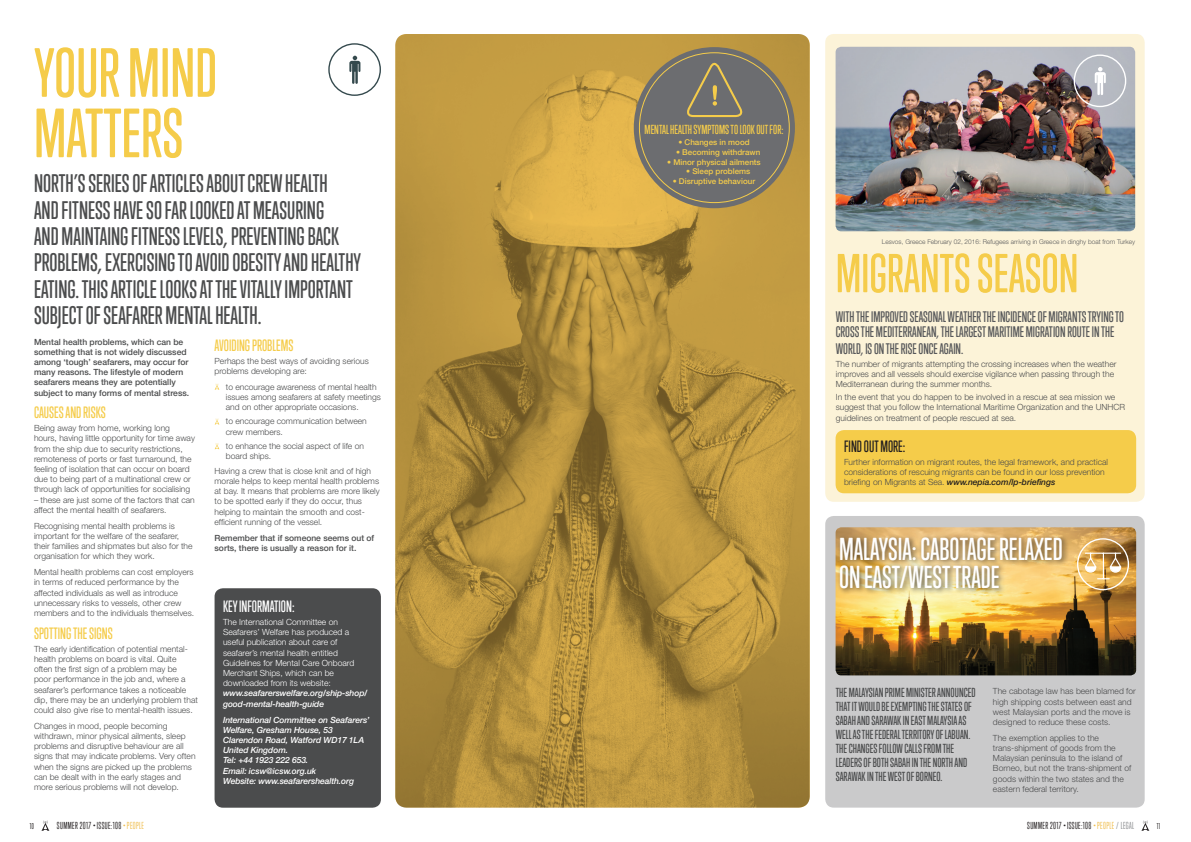
<style>
.page{position:relative;width:1191px;height:842px;background:#fff}
.page>*{position:absolute;margin:0;border:0;box-sizing:border-box;transform-origin:0 0}
.t1{font:500 63.5px/60.4px "Trump Soft Pro";color:#f5cc4a}
.t2{font:500 50px "Trump Soft Pro";color:#f5cc4a}
.t3{font:500 29px/28px "Trump Soft Pro";color:#fff}
.t4{font:500 23.2px/26.3px "Trump Soft Pro";color:#4b4c4d}
.t5{font:500 15px "Trump Soft Pro";color:#f5cc4a}
.t6{font:500 15px "Trump Soft Pro";color:#fff}
.t7{font:500 15px "Trump Soft Pro";color:#231f20}
.t8{font:500 14px/15px "Trump Soft Pro";color:#57585a}
.t9{font:500 12px/14px "Trump Soft Pro";color:#4b4c4d}
.t10{font:500 12px "Trump Soft Pro";color:#f5cc4a}
.t11{font:9.3px "Trump Soft Pro";letter-spacing:.04em;color:#231f20}
.t12{font:300 8.5px/10.2px "Helvetica Neue LT Std";color:#4b4c4d}
.t13{font:500 8.5px/10.2px "Helvetica Neue LT Std";color:#4b4c4d}
.t14{font:italic 500 8.5px/10.2px "Helvetica Neue LT Std";letter-spacing:-.01em;color:#fff}
.t15{font:300 8.5px/10.2px "Helvetica Neue LT Std";color:#fff}
.t16{font:500 8px "Helvetica Neue LT Std";color:#f5cc4a}
.t17{font:7.7px "Trump Gothic Pro";color:#231f20}
.t18{font:300 6.5px "Helvetica Neue LT Std";color:#57585a}
.s1{font-weight:500;font-style:italic;color:#231f20}
.s2{color:#f0bf51}
.s3{color:#8e9092}
</style>
<div class="page">
<svg style="left:41px;top:820px;width:8px;height:11px"></svg>
<svg style="left:1141px;top:820px;width:8px;height:11px"></svg>
<svg style="left:214px;top:384px;width:5px;height:6px"></svg>
<svg style="left:215px;top:418px;width:4px;height:6px"></svg>
<svg style="left:215px;top:443px;width:4px;height:6px"></svg>
<div style="left:328px;top:43px;width:53px;height:53px;border:1px solid #34494d;border-radius:50%"></div>
<svg style="left:349px;top:56px;width:11px;height:28px"></svg>
<div style="left:825px;top:516px;width:319px;height:292px;background:#cacacb;border-radius:9px"></div>
<div style="left:825px;top:34px;width:319px;height:468px;background:#fcf3d8;border-radius:9px"></div>
<img style="left:835px;top:47px;width:300px;height:184px">
<div style="left:1073px;top:55px;width:53px;height:52px;border:1px solid #fff;border-radius:50%"></div>
<svg style="left:1094px;top:67px;width:11px;height:28px"></svg>
<img style="left:835px;top:527px;width:301px;height:148px">
<div style="left:1077px;top:538px;width:52px;height:52px;border:1px solid #fff;border-radius:50%"></div>
<svg style="left:1083px;top:552px;width:38px;height:28px"></svg>
<div style="left:837px;top:534px;width:232px;height:61px;background:#231f20;opacity:.75"></div>
<svg style="left:395px;top:34px;width:415px;height:774px;background:#b7923e"></svg>
<div style="left:214px;top:588px;width:167px;height:220px;background:#4b4c4d;border-radius:9px"></div>
<div style="left:634px;top:47px;width:161px;height:161px;background:#6c6d70;border-radius:50%"></div>
<svg style="left:687px;top:62px;width:56px;height:56px"></svg>
<div style="left:835px;top:430px;width:301px;height:63px;background:#f5cc4a;border-radius:9px"></div>
<h1 class="t1" style="left:34px;top:43px;width:185px">YOUR MIND<br>MATTERS</h1>
<p class="t4" style="left:34px;top:171px;width:329px">NORTH’S SERIES OF ARTICLES ABOUT CREW HEALTH<br>AND FITNESS HAVE SO FAR LOOKED AT MEASURING<br>AND MAINTAING FITNESS LEVELS, PREVENTING BACK PROBLEMS, EXERCISING TO AVOID OBESITY AND HEALTHY EATING. THIS ARTICLE LOOKS AT THE VITALLY IMPORTANT SUBJECT OF SEAFARER MENTAL HEALTH.</p>
<p class="t13" style="left:34px;top:336px;width:157px">Mental health problems, which can be something that is not widely discussed among ‘tough’ seafarers, may occur for many reasons. The lifestyle of modern seafarers means they are potentially subject to many forms of mental stress.</p>
<h3 class="t5" style="left:34px;top:404px;width:73px">CAUSES AND RISKS</h3>
<p class="t12" style="left:34px;top:423px;width:162px">Being away from home, working long hours, having little opportunity for time away from the ship due to security restrictions, remoteness of ports or fast turnaround, the feeling of isolation that can occur on board due to being part of a multinational crew or through lack of opportunities for socialising</p>
<p class="t12" style="left:34px;top:494px;width:162px">– these are just some of the factors that can affect the mental health of seafarers.</p>
<p class="t12" style="left:34px;top:520px;width:160px">Recognising mental health problems is important for the welfare of the seafarer, their families and shipmates but also for the organisation for which they work.</p>
<p class="t12" style="left:34px;top:567px;width:162px">Mental health problems can cost employers in terms of reduced performance by the affected individuals as well as introduce unnecessary risks to vessels, other crew members and to the individuals themselves.</p>
<h3 class="t5" style="left:34px;top:624px;width:80px">SPOTTING THE SIGNS</h3>
<p class="t12" style="left:34px;top:643px;width:165px">The early identification of potential mental&shy;health problems on board is vital. Quite<br>often the first sign of a problem may be<br>poor performance in the job and, where a seafarer’s performance takes a noticeable dip, there may be an underlying problem that could also give rise to mental-health issues.</p>
<p class="t12" style="left:34px;top:720px;width:163px">Changes in mood, people becoming withdrawn, minor physical ailments, sleep problems and disruptive behaviour are all signs that may indicate problems. Very often when the signs are picked up the problems can be dealt with in the early stages and more serious problems will not develop.</p>
<h3 class="t5" style="left:214px;top:337px;width:80px">AVOIDING PROBLEMS</h3>
<p class="t12" style="left:214px;top:355px;width:156px">Perhaps the best ways of avoiding serious problems developing are:</p>
<p class="t12" style="left:226px;top:381px;width:156px">to encourage awareness of mental health issues among seafarers at safety meetings and on other appropriate occasions.</p>
<p class="t12" style="left:226px;top:416px;width:142px">to encourage communication between crew members.</p>
<p class="t12" style="left:226px;top:441px;width:140px">to enhance the social aspect of life on board ships.</p>
<p class="t12" style="left:214px;top:465px;width:167px">Having a crew that is close knit and of high morale helps to keep mental health problems at bay. It means that problems are more likely to be spotted early if they do occur, thus helping to maintain the smooth and cost&shy;efficient running of the vessel.</p>
<p class="t13" style="left:214px;top:532px;width:161px">Remember that if someone seems out of sorts, there is usually a reason for it.</p>
<h3 class="t6" style="left:223px;top:597px;width:73px">KEY INFORMATION:</h3>
<p class="t15" style="left:223px;top:617px;width:133px">The International Committee on<br>Seafarers’ Welfare has produced a useful publication about care of seafarer’s mental health entitled<br>Guidelines for Mental Care Onboard<br>Merchant Ships, which can be downloaded from its website:</p>
<p class="t14" style="left:223px;top:688px;width:146px">www.seafarerswelfare.org/ship-shop/ good-mental-health-guide</p>
<p class="t14" style="left:223px;top:714px;width:148px">International Committee on Seafarers’<br>Welfare, Gresham House, 53<br>Clarendon Road, Watford WD17 1LA<br>United Kingdom.<br>Tel: +44 1923 222 653.<br>Email: icsw@icsw.org.uk<br>Website: www.seafarershealth.org</p>
<h3 class="t10" style="left:644px;top:123px;width:140px">MENTAL HEALTH SYMPTOMS TO LOOK OUT FOR:</h3>
<p class="t16" style="left:678px;top:138px;width:73px">• Changes in mood</p>
<p class="t16" style="left:676px;top:147px;width:86px">• Becoming withdrawn</p>
<p class="t16" style="left:667px;top:157px;width:95px">• Minor physical ailments</p>
<p class="t16" style="left:686px;top:167px;width:66px">• Sleep problems</p>
<p class="t16" style="left:673px;top:176px;width:84px">• Disruptive behaviour</p>
<p class="t18" style="left:882px;top:238px;width:255px">Lesvos, Greece February 02, 2016: Refugees arriving in Greece in dinghy boat from Turkey</p>
<h2 class="t2" style="left:836px;top:244px;width:244px">MIGRANTS SEASON</h2>
<h3 class="t8" style="left:836px;top:309px;width:290px">WITH THE IMPROVED SEASONAL WEATHER THE INCIDENCE OF MIGRANTS TRYING TO<br>CROSS THE MEDITERRANEAN, THE LARGEST MARITIME MIGRATION ROUTE IN THE</h3>
<h3 class="t8" style="left:836px;top:341px;width:129px">WORLD, IS ON THE RISE ONCE AGAIN.</h3>
<p class="t12" style="left:836px;top:358px;width:282px">The number of migrants attempting the crossing increases when the weather improves and all vessels should exercise vigilance when passing through the<br>Mediterranean during the summer months.</p>
<p class="t12" style="left:836px;top:392px;width:291px">In the event that you do happen to be involved in a rescue at sea mission we suggest that you follow the International Maritime Organization and the UNHCR guidelines on treatment of people rescued at sea.</p>
<h3 class="t7" style="left:844px;top:437px;width:63px">FIND OUT MORE:</h3>
<p class="t12" style="left:844px;top:456px;width:265px">Further information on migrant routes, the legal framework, and practical considerations of rescuing migrants can be found in our loss prevention briefing on Migrants at Sea. <span class="s1">www.nepia.com/lp-briefings</span></p>
<h3 class="t3" style="left:839px;top:535px;width:225px">MALAYSIA: CABOTAGE RELAXED<br>ON EAST/WEST TRADE</h3>
<p class="t9" style="left:836px;top:686px;width:141px">THE MALAYSIAN PRIME MINISTER ANNOUNCED THAT IT WOULD BE EXEMPTING THE STATES OF SABAH AND SARAWAK IN EAST MALAYSIA AS WELL AS THE FEDERAL TERRITORY OF LABUAN.<br>THE CHANGES FOLLOW CALLS FROM THE LEADERS OF BOTH SABAH IN THE NORTH AND SARAWAK IN THE WEST OF BORNEO.</p>
<p class="t12" style="left:993px;top:686px;width:144px">The cabotage law has been blamed for high shipping costs between east and west Malaysian ports and the move is designed to reduce these costs.</p>
<p class="t12" style="left:993px;top:732px;width:140px">The exemption applies to the trans-shipment of goods from the Malaysian peninsula to the island of Borneo, but not the trans-shipment of goods within the two states and the eastern federal territory.</p>
<p class="t17" style="left:30px;top:822px;width:6px">10</p>
<p class="t11" style="left:57px;top:821px;width:89px">SUMMER 2017 •ISSUE:108 <span class="s2">•PEOPLE</span></p>
<p class="t11" style="left:1027px;top:821px;width:108px">SUMMER 2017 •ISSUE:108 <span class="s2">•PEOPLE</span> <span class="s3">/ LEGAL</span></p>
<p class="t17" style="left:1157px;top:822px;width:5px">11</p>
</div>
